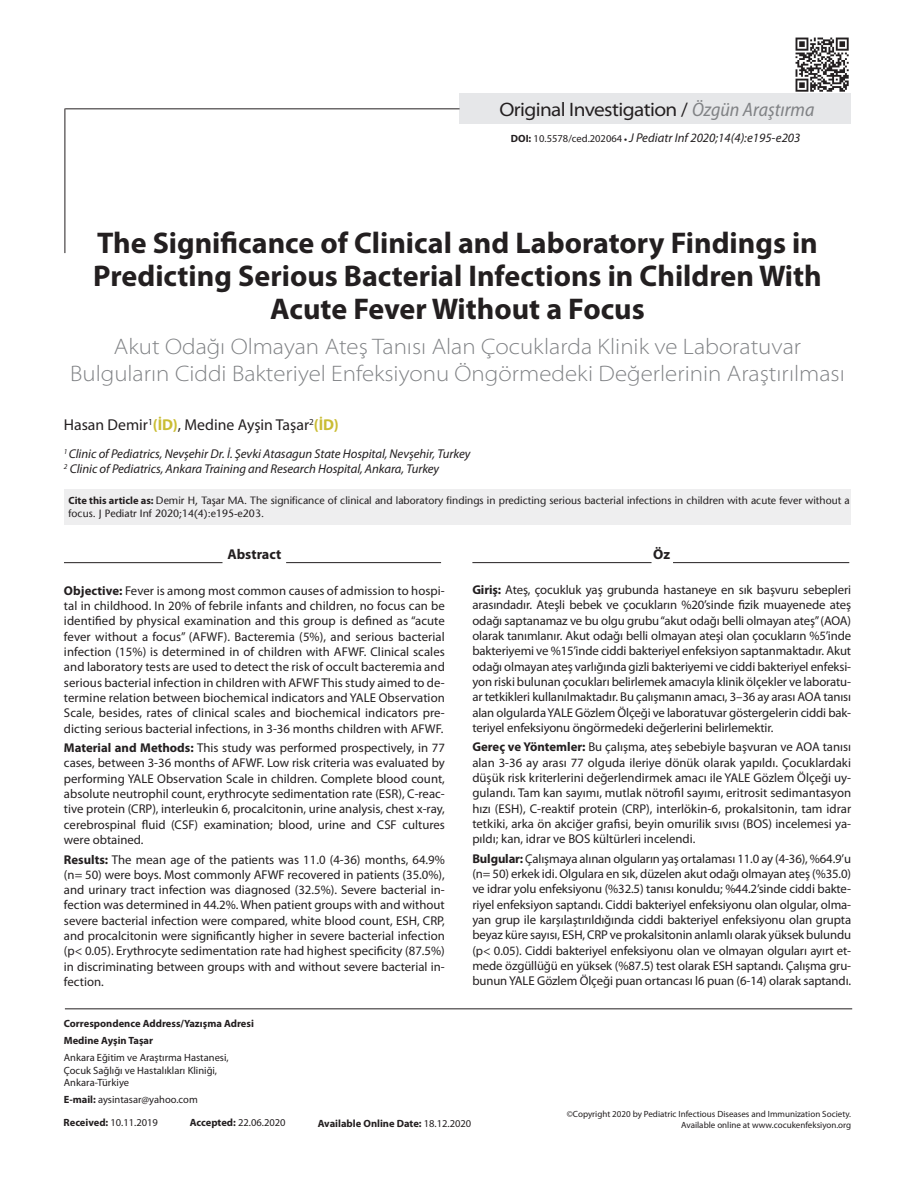
<style>
.page{position:relative;width:915px;height:1191px;background:#fff}
.page>*{position:absolute;margin:0;border:0;box-sizing:border-box;transform-origin:0 0}
.t1{font:700 30px/33px "Myriad Pro";color:#231f20;text-align:center}
.t2{font:300 semi-expanded 22.5px/27px "Myriad Pro";color:#808285;text-align:center}
.t3{font:semi-expanded 19.5px "Myriad Pro";letter-spacing:-.03em;color:#231f20}
.t4{font:15.75px "Myriad Pro";color:#231f20}
.t5{font:700 14.25px "Myriad Pro";color:#231f20}
.t6{font:12.75px/15.3px "Myriad Pro";color:#231f20;text-align:justify}
.t7{font:italic 12.75px/15.3px "Myriad Pro";letter-spacing:-.005em;color:#231f20}
.t8{font:500 10.5px/12.6px "Stone Sans Std";color:#231f20}
.t9{font:10.5px/12.6px "Myriad Pro";color:#231f20}
.t10{font:700 10.5px/16.8px "Myriad Pro";color:#231f20}
.t11{font:9px/10.8px "Myriad Pro";color:#231f20;text-align:right}
.s1{font-stretch:normal}
.s2{font-style:italic;font-stretch:semi-condensed;color:#808285}
.s3{font-weight:700;font-style:normal;font-size:10.5px}
.s4{font-style:normal;font-size:10.5px}
.s5{font-weight:700;font-style:normal;font-size:9px}
.s6{font-weight:700;color:#cabd34}
.s7{font-family:"Myriad Pro";font-weight:700}
.s8{font-weight:700}
.s9{font-weight:400}
</style>
<div class="page">
<img style="left:795px;top:38px;width:53px;height:53px">
<div style="left:459px;top:94px;width:391px;height:30px;background:#e6e7e9"></div>
<hr style="left:64px;top:108px;width:1px;height:145px;background:#231f20">
<hr style="left:65px;top:108px;width:394px;height:1px;background:#231f20">
<hr style="left:65px;top:1008px;width:786px;height:1px;background:#231f20">
<div style="left:64px;top:489px;width:786px;height:35px;background:#eeeeef"></div>
<hr style="left:472px;top:562px;width:179px;height:1px;background:#231f20">
<hr style="left:672px;top:562px;width:177px;height:1px;background:#231f20">
<hr style="left:64px;top:562px;width:158px;height:1px;background:#231f20">
<hr style="left:286px;top:562px;width:155px;height:1px;background:#231f20">
<h3 class="t3" style="left:499px;top:99px;width:316px">Original Investigation <span class="s1">/</span> <span class="s2">Özgün Araştırma</span></h3>
<p class="t7" style="left:510px;top:131px;width:291px"><span class="s3">DOI:</span> <span class="s4">10.5578/ced.202064</span> <span class="s5">•</span> J Pediatr Inf 2020;14(4):e195-e203</p>
<h1 class="t1" style="left:93px;top:226px;width:729px">The Significance of Clinical and Laboratory Findings in<br>Predicting Serious Bacterial Infections in Children With<br>Acute Fever Without a Focus</h1>
<h2 class="t2" style="left:70px;top:333px;width:775px">Akut Odağı Olmayan Ateş Tanısı Alan Çocuklarda Klinik ve Laboratuvar<br>Bulguların Ciddi Bakteriyel Enfeksiyonu Öngörmedeki Değerlerinin Araştırılması</h2>
<p class="t4" style="left:64px;top:416px;width:276px">Hasan Demir<sup>1</sup><span class="s6">(İD)</span>, Medine Ayşin Taşar<sup>2</sup><span class="s6">(İD)</span></p>
<p class="t7" style="left:64px;top:446px;width:408px"><sup>1</sup> Clinic of Pediatrics, Nevşehir Dr. İ. Şevki Atasagun State Hospital, Nevşehir, Turkey<br><sup>2</sup> Clinic of Pediatrics, Ankara Training and Research Hospital, Ankara, Turkey</p>
<p class="t8" style="left:68px;top:494px;width:782px"><span class="s7">Cite this article as:</span> Demir H, Taşar MA. The significance of clinical and laboratory findings in predicting serious bacterial infections in children with acute fever without a focus. J Pediatr Inf 2020;14(4):e195-e203.</p>
<p class="t5" style="left:227px;top:546px;width:55px">Abstract</p>
<p class="t6" style="left:64px;top:583px;width:382px"><span class="s8">Objective:</span> Fever is among most common causes of admission to hospi&shy;tal in childhood. In 20% of febrile infants and children, no focus can be identified by physical examination and this group is defined as “acute fever without a focus” (AFWF). Bacteremia (5%), and serious bacterial infection (15%) is determined in of children with AFWF. Clinical scales and laboratory tests are used to detect the risk of occult bacteremia and serious bacterial infection in children with AFWF This study aimed to de&shy;termine relation between biochemical indicators and YALE Observation Scale, besides, rates of clinical scales and biochemical indicators pre&shy;dicting serious bacterial infections, in 3-36 months children with AFWF.</p>
<p class="t6" style="left:64px;top:740px;width:382px"><span class="s8">Material and Methods:</span> This study was performed prospectively, in 77 cases, between 3-36 months of AFWF. Low risk criteria was evaluated by performing YALE Observation Scale in children. Complete blood count, absolute neutrophil count, erythrocyte sedimentation rate (ESR), C-reac&shy;tive protein (CRP), interleukin 6, procalcitonin, urine analysis, chest x-ray, cerebrospinal fluid (CSF) examination; blood, urine and CSF cultures were obtained.</p>
<p class="t6" style="left:64px;top:852px;width:382px"><span class="s8">Results:</span> The mean age of the patients was 11.0 (4-36) months, 64.9% (n= 50) were boys. Most commonly AFWF recovered in patients (35.0%), and urinary tract infection was diagnosed (32.5%). Severe bacterial in&shy;fection was determined in 44.2%. When patient groups with and without severe bacterial infection were compared, white blood count, ESH, CRP, and procalcitonin were significantly higher in severe bacterial infection (p&lt; 0.05). Erythrocyte sedimentation rate had highest specificity (87.5%) in discriminating between groups with and without severe bacterial in&shy;fection.</p>
<p class="t10" style="left:64px;top:1015px;width:191px">Correspondence Address/Yazışma Adresi<br>Medine Ayşin Taşar</p>
<p class="t9" style="left:64px;top:1051px;width:166px">Ankara Eğitim ve Araştırma Hastanesi,<br>Çocuk Sağlığı ve Hastalıkları Kliniği,<br>Ankara-Türkiye</p>
<p class="t9" style="left:64px;top:1093px;width:135px"><span class="s8">E-mail:</span> aysintasar@yahoo.com</p>
<p class="t5" style="left:653px;top:546px;width:18px">Öz</p>
<p class="t6" style="left:472px;top:582px;width:380px"><span class="s8">Giriş:</span> Ateş, çocukluk yaş grubunda hastaneye en sık başvuru sebepleri arasındadır. Ateşli bebek ve çocukların %20’sinde fizik muayenede ateş odağı saptanamaz ve bu olgu grubu “akut odağı belli olmayan ateş” (AOA) olarak tanımlanır. Akut odağı belli olmayan ateşi olan çocukların %5’inde bakteriyemi ve %15’inde ciddi bakteriyel enfeksiyon saptanmaktadır. Akut odağı olmayan ateş varlığında gizli bakteriyemi ve ciddi bakteriyel enfeksi&shy;yon riski bulunan çocukları belirlemek amacıyla klinik ölçekler ve laboratu&shy;ar tetkikleri kullanılmaktadır. Bu çalışmanın amacı, 3–36 ay arası AOA tanısı alan olgularda YALE Gözlem Ölçeği ve laboratuvar göstergelerin ciddi bak&shy;teriyel enfeksiyonu öngörmedeki değerlerini belirlemektir.</p>
<p class="t6" style="left:472px;top:739px;width:380px"><span class="s8">Gereç ve Yöntemler:</span> Bu çalışma, ateş sebebiyle başvuran ve AOA tanısı alan 3-36 ay arası 77 olguda ileriye dönük olarak yapıldı. Çocuklardaki düşük risk kriterlerini değerlendirmek amacı ile YALE Gözlem Ölçeği uy&shy;gulandı. Tam kan sayımı, mutlak nötrofil sayımı, eritrosit sedimantasyon hızı (ESH), C-reaktif protein (CRP), interlökin-6, prokalsitonin, tam idrar tetkiki, arka ön akciğer grafisi, beyin omurilik sıvısı (BOS) incelemesi ya&shy;pıldı; kan, idrar ve BOS kültürleri incelendi.</p>
<p class="t6" style="left:472px;top:851px;width:380px"><span class="s8">Bulgular:</span> Çalışmaya alınan olguların yaş ortalaması 11.0 ay (4-36), %64.9’u (n= 50) erkek idi. Olgulara en sık, düzelen akut odağı olmayan ateş (%35.0) ve idrar yolu enfeksiyonu (%32.5) tanısı konuldu; %44.2’sinde ciddi bakte&shy;riyel enfeksiyon saptandı. Ciddi bakteriyel enfeksiyonu olan olgular, olma&shy;yan grup ile karşılaştırıldığında ciddi bakteriyel enfeksiyonu olan grupta beyaz küre sayısı, ESH, CRP ve prokalsitonin anlamlı olarak yüksek bulundu (p&lt; 0.05). Ciddi bakteriyel enfeksiyonu olan ve olmayan olguları ayırt et&shy;mede özgüllüğü en yüksek (%87.5) test olarak ESH saptandı. Çalışma gru&shy;bunun YALE Gözlem Ölçeği puan ortancası l6 puan (6-14) olarak saptandı.</p>
<p class="t9" style="left:64px;top:1116px;width:96px"><span class="s8">Received:</span> 10.11.2019</p>
<p class="t9" style="left:190px;top:1116px;width:97px"><span class="s8">Accepted:</span> 22.06.2020</p>
<p class="t11" style="left:566px;top:1109px;width:286px">©Copyright 2020 by Pediatric Infectious Diseases and Immunization Society.<br>Available online at www.cocukenfeksiyon.org</p>
<p class="t10" style="left:317px;top:1115px;width:155px">Available Online Date: <span class="s9">18.12.2020</span></p>
</div>
